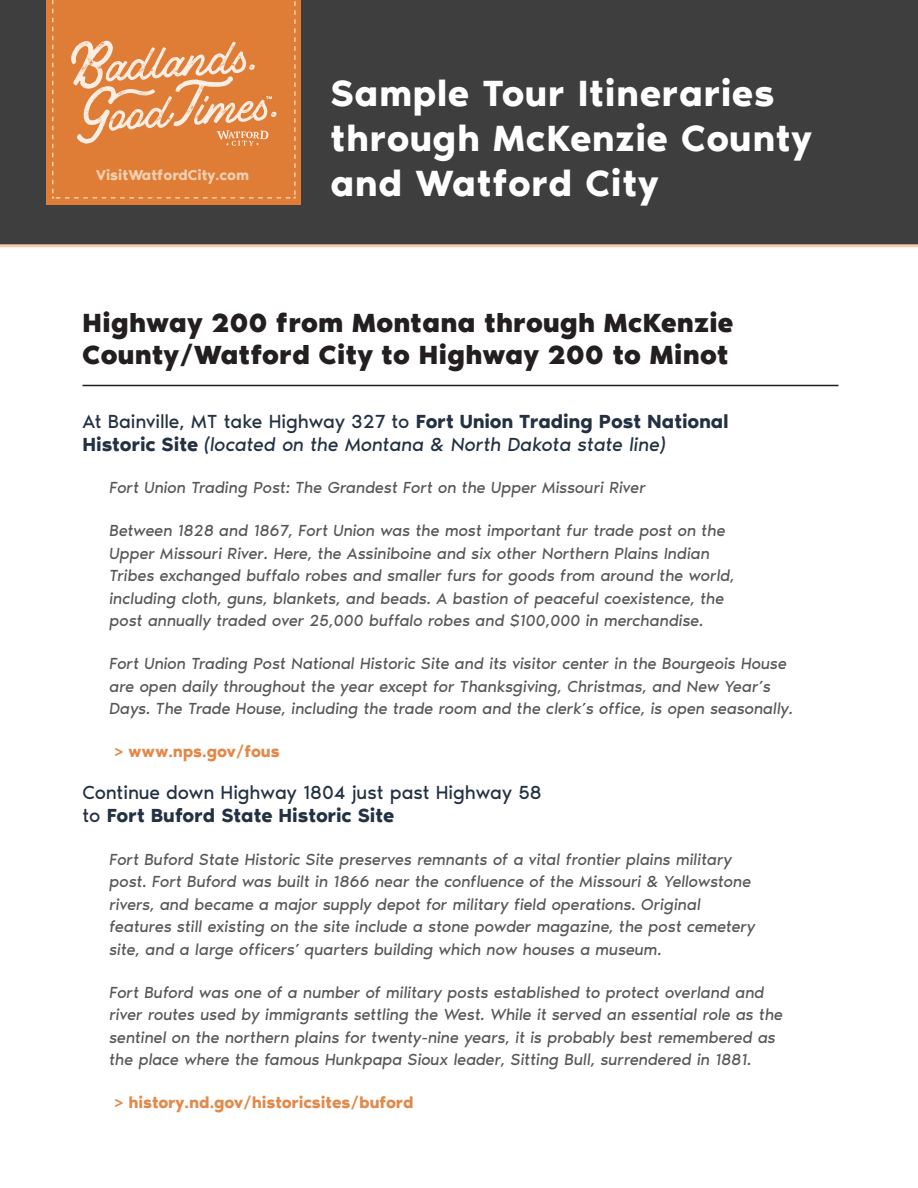
<style>
.page{position:relative;width:918px;height:1188px;background:#fff}
.page>*{position:absolute;margin:0;border:0;box-sizing:border-box;transform-origin:0 0}
.t1{font:600 37.5px/45px "Noir Pro";letter-spacing:.01em;color:#fff}
.t2{font:700 27px/32.4px "Noir Pro";letter-spacing:.01em;color:#231f20}
.t3{font:italic 19.5px/22.5px "Noir Pro";color:#233143}
.t4{font:19.5px/22.5px "Noir Pro";letter-spacing:-.01em;color:#233143}
.t5{font:italic 16.5px/22.5px "Noir Pro";letter-spacing:-.01em;color:#57585a}
.t6{font:600 16.5px "Noir Pro";letter-spacing:-.01em;color:#e28949}
.t7{font:600 14.7px "Noir Pro";color:#f3ceb1}
.s1{font-style:normal}
.s2{font-weight:600;font-style:normal}
.s3{font-weight:600}
</style>
<div class="page">
<div style="left:0;top:0;width:918px;height:247px;background:#3e3e3f"></div>
<hr style="left:82px;top:385px;width:756px;height:1px;background:#231f20">
<div style="left:46px;top:0;width:255px;height:204px;background:#df7d36"></div>
<svg style="left:52px;top:0;width:244px;height:199px"></svg>
<p class="t7" style="left:96px;top:164px;width:154px">VisitWatfordCity.com</p>
<h1 class="t1" style="left:330px;top:68px;width:483px">Sample Tour Itineraries through McKenzie County and Watford City</h1>
<h2 class="t2" style="left:82px;top:304px;width:653px">Highway 200 from Montana through McKenzie<br>County/Watford City to Highway 200 to Minot</h2>
<p class="t3" style="left:82px;top:409px;width:648px"><span class="s1">At Bainville, MT take Highway 327 to</span> <span class="s2">Fort Union Trading Post National<br>Historic Site</span> (located on the Montana &amp; North Dakota state line)</p>
<p class="t5" style="left:110px;top:476px;width:538px">Fort Union Trading Post: The Grandest Fort on the Upper Missouri River</p>
<p class="t5" style="left:110px;top:518px;width:627px">Between 1828 and 1867, Fort Union was the most important fur trade post on the Upper Missouri River. Here, the Assiniboine and six other Northern Plains Indian Tribes exchanged buffalo robes and smaller furs for goods from around the world, including cloth, guns, blankets, and beads. A bastion of peaceful coexistence, the post annually traded over 25,000 buffalo robes and $100,000 in merchandise.</p>
<p class="t5" style="left:110px;top:651px;width:686px">Fort Union Trading Post National Historic Site and its visitor center in the Bourgeois House are open daily throughout the year except for Thanksgiving, Christmas, and New Year’s<br>Days. The Trade House, including the trade room and the clerk’s office, is open seasonally.</p>
<p class="t6" style="left:115px;top:738px;width:167px">&gt; www.nps.gov/fous</p>
<p class="t4" style="left:82px;top:780px;width:461px">Continue down Highway 1804 just past Highway 58 to <span class="s3">Fort Buford State Historic Site</span></p>
<p class="t5" style="left:110px;top:847px;width:648px">Fort Buford State Historic Site preserves remnants of a vital frontier plains military post. Fort Buford was built in 1866 near the confluence of the Missouri &amp; Yellowstone rivers, and became a major supply depot for military field operations. Original features still existing on the site include a stone powder magazine, the post cemetery site, and a large officers’ quarters building which now houses a museum.</p>
<p class="t5" style="left:110px;top:980px;width:675px">Fort Buford was one of a number of military posts established to protect overland and river routes used by immigrants settling the West. While it served an essential role as the sentinel on the northern plains for twenty-nine years, it is probably best remembered as the place where the famous Hunkpapa Sioux leader, Sitting Bull, surrendered in 1881.</p>
<p class="t6" style="left:115px;top:1089px;width:301px">&gt; history.nd.gov/historicsites/buford</p>
</div>
